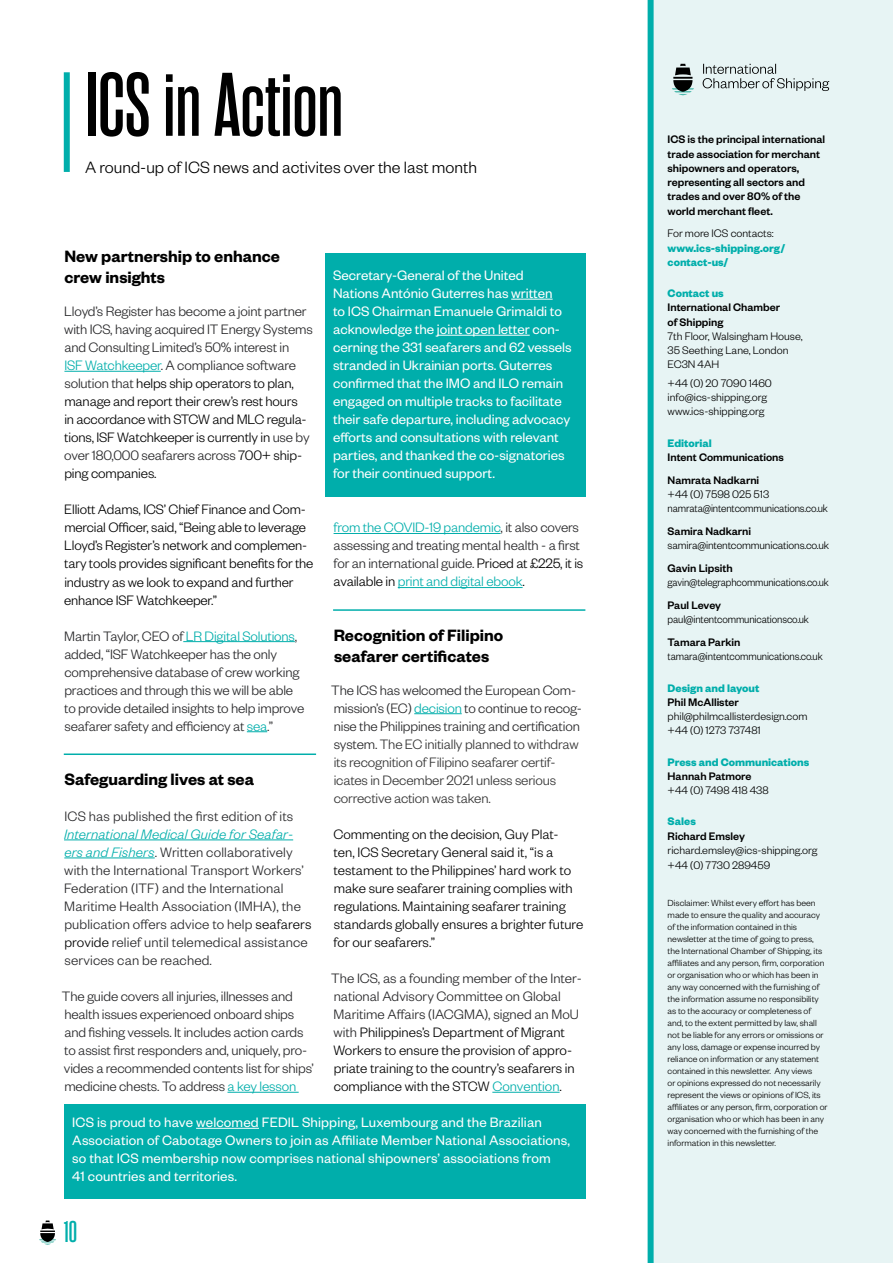
<style>
.page{position:relative;width:893px;height:1263px;background:#fff}
.page>*{position:absolute;margin:0;border:0;box-sizing:border-box;transform-origin:0 0}
.t1{font:600 90px "Rama Gothic M";color:#000}
.t2{font:600 30px "Rama Gothic M";color:#00aeab}
.t3{font:600 18px/21px "Founders Grotesk";color:#000}
.t4{font:300 18px "Founders Grotesk";color:#000}
.t5{font:300 15px/18px "Founders Grotesk";letter-spacing:-.01em;color:#262628}
.t6{font:300 15px/18px "Founders Grotesk";color:#000}
.t7{font:15px/18px "Founders Grotesk";color:#fff}
.t8{font:300 15px/18px "Founders Grotesk";letter-spacing:.01em;color:#262628}
.t9{font:300 15px/18px "Founders Grotesk";letter-spacing:-.01em;color:#333}
.t10{font:300 12px/14.2px "Founders Grotesk";letter-spacing:-.005em;color:#000}
.t11{font:500 12px/14.2px "Founders Grotesk";color:#000}
.t12{font:700 12px/14.2px "Founders Grotesk";color:#00aeab}
.t13{font:300 12px "Founders Grotesk";letter-spacing:-.005em;color:#000;scale:.92 1}
.t14{font:300 12px "Founders Grotesk";letter-spacing:-.005em;color:#000;scale:.91 1}
.t15{font:300 9.75px/12px "Founders Grotesk";color:#000}
.s1{color:#00aeab}
.s2{color:#000}
.s3{font-style:italic;color:#00aeab}
.s4{color:#262628}
</style>
<div class="page">
<svg style="left:39px;top:1220px;width:17px;height:25px"></svg>
<hr style="left:64px;top:371px;width:97px;height:1px;background:#00aeab">
<hr style="left:183px;top:641px;width:112px;height:1px;background:#00aeab">
<svg style="left:247px;top:731px;width:20px;height:1px"></svg>
<hr style="left:64px;top:753px;width:252px;height:2px;background:#00aeab">
<hr style="left:64px;top:839px;width:229px;height:1px;background:#00aeab">
<hr style="left:64px;top:858px;width:91px;height:1px;background:#00aeab">
<hr style="left:227px;top:1092px;width:72px;height:1px;background:#00aeab">
<hr style="left:334px;top:533px;width:166px;height:1px;background:#00aeab">
<hr style="left:398px;top:587px;width:125px;height:1px;background:#00aeab">
<hr style="left:333px;top:609px;width:252px;height:2px;background:#00aeab">
<hr style="left:414px;top:713px;width:48px;height:1px;background:#00aeab">
<hr style="left:492px;top:1092px;width:68px;height:1px;background:#00aeab">
<div style="left:651px;top:0;width:242px;height:1263px;background:#e7f4f4"></div>
<svg style="left:672px;top:64px;width:22px;height:31px"></svg>
<svg style="left:703px;top:64px;width:126px;height:27px"></svg>
<div style="left:648px;top:0;width:6px;height:1263px;background:#00aeab"></div>
<div style="left:64px;top:72px;width:6px;height:100px;background:#00aeab"></div>
<div style="left:325px;top:253px;width:260px;height:243px;background:#00aeab"></div>
<hr style="left:511px;top:299px;width:42px;height:1px;background:#fff">
<hr style="left:437px;top:335px;width:93px;height:1px;background:#fff">
<div style="left:64px;top:1104px;width:521px;height:95px;background:#00aeab"></div>
<hr style="left:196px;top:1128px;width:63px;height:1px;background:#fff">
<h1 class="t1" style="left:85px;top:60px;width:260px">ICS in Action</h1>
<p class="t4" style="left:85px;top:156px;width:393px">A round-up of ICS news and activites over the last month</p>
<p class="t3" style="left:64px;top:245px;width:217px">New partnership to enhance crew insights</p>
<p class="t5" style="left:64px;top:302px;width:250px">Lloyd’s Register has become a joint partner with ICS, having acquired IT Energy Systems and Consulting Limited’s 50% interest in<br><span class="s1">ISF Watchkeeper</span>. A compliance software solution that <span class="s2">helps ship operators to plan, manage and report their crew’s rest hours<br>in accordance with STCW and MLC regula&shy;tions, ISF Watchkeeper is currently in</span> use by over 180,000 seafarers across <span class="s2">700+ ship&shy;ping companies.</span></p>
<p class="t6" style="left:64px;top:500px;width:251px">Elliott Adams, ICS’ Chief Finance and Com&shy;mercial Officer, said, “Being able to leverage Lloyd’s Register’s network and complemen&shy;tary tools provides significant benefits for the industry as we look to expand and further enhance ISF Watchkeeper.”</p>
<p class="t5" style="left:64px;top:626px;width:241px">Martin Taylor, CEO of <span class="s1">LR Digital Solutions</span>, added, “ISF Watchkeeper has the only comprehensive database of crew working practices and through this we will be able to provide detailed insights to help improve seafarer safety and efficiency at <span class="s1">sea</span>.”</p>
<p class="t3" style="left:64px;top:768px;width:191px">Safeguarding lives at sea</p>
<p class="t8" style="left:64px;top:806px;width:230px">ICS has published the first edition of its</p>
<p class="t8" style="left:64px;top:824px;width:249px"><span class="s3">International Medical Guide for Seafar&shy;ers and Fishers</span>. Written collaboratively with the International Transport Workers’ Federation (ITF) and the International Maritime Health Association (IMHA), the publication offers advice to help <span class="s2">seafarers provide</span> relief until telemedical assistance services can be reached.</p>
<p class="t5" style="left:62px;top:986px;width:254px">The guide covers all injuries, illnesses and health issues experienced onboard ships and fishing vessels. It includes action cards to assist first responders and, uniquely, pro&shy;vides a recommended contents list for ships’ medicine chests. To address <span class="s1">a key lesson</span></p>
<p class="t7" style="left:333px;top:266px;width:240px">Secretary-General of the United Nations António Guterres has written<br>to ICS Chairman Emanuele Grimaldi to acknowledge the joint open letter con&shy;cerning the 331 seafarers and 62 vessels stranded in Ukrainian ports. Guterres confirmed that the IMO and ILO remain engaged on multiple tracks to facilitate their safe departure, including advocacy efforts and consultations with relevant parties, and thanked the co-signatories for their continued support.</p>
<p class="t5" style="left:334px;top:518px;width:251px"><span class="s1">from the COVID-19 pandemic</span>, it also covers assessing and treating mental health - a first for an international guide. <span class="s2">Priced at £225, it is available in</span> <span class="s1">print and digital ebook</span><span class="s2">.</span></p>
<p class="t3" style="left:334px;top:623px;width:171px">Recognition of Filipino seafarer certificates</p>
<p class="t9" style="left:331px;top:680px;width:252px"><span class="s4">The ICS has welcomed the European Com&shy;mission’s (EC)</span> <span class="s1">decision</span> <span class="s4">to continue to recog&shy;nise the Philippines training and certification system.</span> The EC initially planned to withdraw its recognition of Filipino seafarer certif&shy;icates in December 2021 unless serious corrective action was taken.</p>
<p class="t6" style="left:333px;top:824px;width:251px">Commenting on the decision, Guy Plat&shy;ten, ICS Secretary General said it, “is a testament to the Philippines’ hard work to make sure seafarer training complies with regulations. Maintaining seafarer training standards globally ensures a brighter future for our seafarers.”</p>
<p class="t6" style="left:331px;top:968px;width:252px"><span class="s4">The ICS, as a founding member of the Inter&shy;national Advisory Committee on Global Maritime Affairs (IACGMA), signed an MoU with</span> Philippines’s Department of Migrant Workers to ensure the provision of appro&shy;priate training to the country’s seafarers in compliance with the STCW <span class="s1">Convention</span>.</p>
<p class="t7" style="left:72px;top:1113px;width:499px">ICS is proud to have welcomed FEDIL Shipping, Luxembourg and the Brazilian Association of Cabotage Owners to join as Affiliate Member National Associations, so that ICS membership now comprises national shipowners’ associations from<br>41 countries and territories.</p>
<h2 class="t2" style="left:64px;top:1216px;width:15px">10</h2>
<p class="t11" style="left:668px;top:132px;width:159px">ICS is the principal international trade association for merchant shipowners and operators, representing all sectors and trades and over 80% of the world merchant fleet.</p>
<p class="t10" style="left:668px;top:226px;width:108px">For more ICS contacts:</p>
<p class="t12" style="left:668px;top:240px;width:119px">www.ics-shipping.org/ contact-us/</p>
<p class="t12" style="left:668px;top:286px;width:58px">Contact us</p>
<p class="t11" style="left:668px;top:300px;width:114px">International Chamber of Shipping</p>
<p class="t10" style="left:668px;top:328px;width:137px">7th Floor, Walsingham House,<br>35 Seething Lane, London<br>EC3N 4AH</p>
<p class="t10" style="left:668px;top:375px;width:106px">+44 (0) 20 7090 1460 info@ics-shipping.org www.ics-shipping.org</p>
<p class="t12" style="left:668px;top:435px;width:46px">Editorial</p>
<p class="t11" style="left:668px;top:445px;width:118px;line-height:22.8px">Intent Communications<br>Namrata Nadkarni</p>
<p class="t10" style="left:668px;top:486px;width:162px">+44 (0) 7598 025 513 namrata@intentcommunications.co.uk</p>
<p class="t11" style="left:668px;top:523px;width:85px">Samira Nadkarni</p>
<p class="t10" style="left:668px;top:538px;width:163px">samira@intentcommunications.co.uk</p>
<p class="t11" style="left:668px;top:560px;width:66px">Gavin Lipsith</p>
<p class="t14" style="left:668px;top:575px;width:179px">gavin@telegraphcommunications.co.uk</p>
<p class="t11" style="left:668px;top:597px;width:55px">Paul Levey</p>
<p class="t13" style="left:668px;top:612px;width:155px">paul@intentcommunicationsco.uk</p>
<p class="t11" style="left:668px;top:634px;width:74px">Tamara Parkin</p>
<p class="t13" style="left:668px;top:649px;width:170px">tamara@intentcommunications.co.uk</p>
<p class="t12" style="left:668px;top:680px;width:93px">Design and layout</p>
<p class="t11" style="left:668px;top:694px;width:73px">Phil McAllister</p>
<p class="t10" style="left:668px;top:708px;width:141px">phil@philmcallisterdesign.com +44 (0) 1273 737481</p>
<p class="t12" style="left:668px;top:754px;width:143px">Press and Communications</p>
<p class="t11" style="left:668px;top:768px;width:85px">Hannah Patmore</p>
<p class="t10" style="left:668px;top:782px;width:103px">+44 (0) 7498 418 438</p>
<p class="t12" style="left:668px;top:814px;width:30px">Sales</p>
<p class="t11" style="left:668px;top:828px;width:79px">Richard Emsley</p>
<p class="t10" style="left:668px;top:842px;width:151px;line-height:15px">richard.emsley@ics-shipping.org +44 (0) 7730 289459</p>
<p class="t15" style="left:668px;top:897px;width:162px">Disclaimer: Whilst every effort has been made to ensure the quality and accuracy of the information contained in this newsletter at the time of going to press, the International Chamber of Shipping, its affiliates and any person, firm, corporation or organisation who or which has been in any way concerned with the furnishing of the information assume no responsibility as to the accuracy or completeness of and, to the extent permitted by law, shall not be liable for any errors or omissions or any loss, damage or expense incurred by reliance on information or any statement contained in this newsletter.   Any views<br>or opinions expressed do not necessarily represent the views or opinions of ICS, its affiliates or any person, firm, corporation or organisation who or which has been in any way concerned with the furnishing of the information in this newsletter.</p>
</div>
